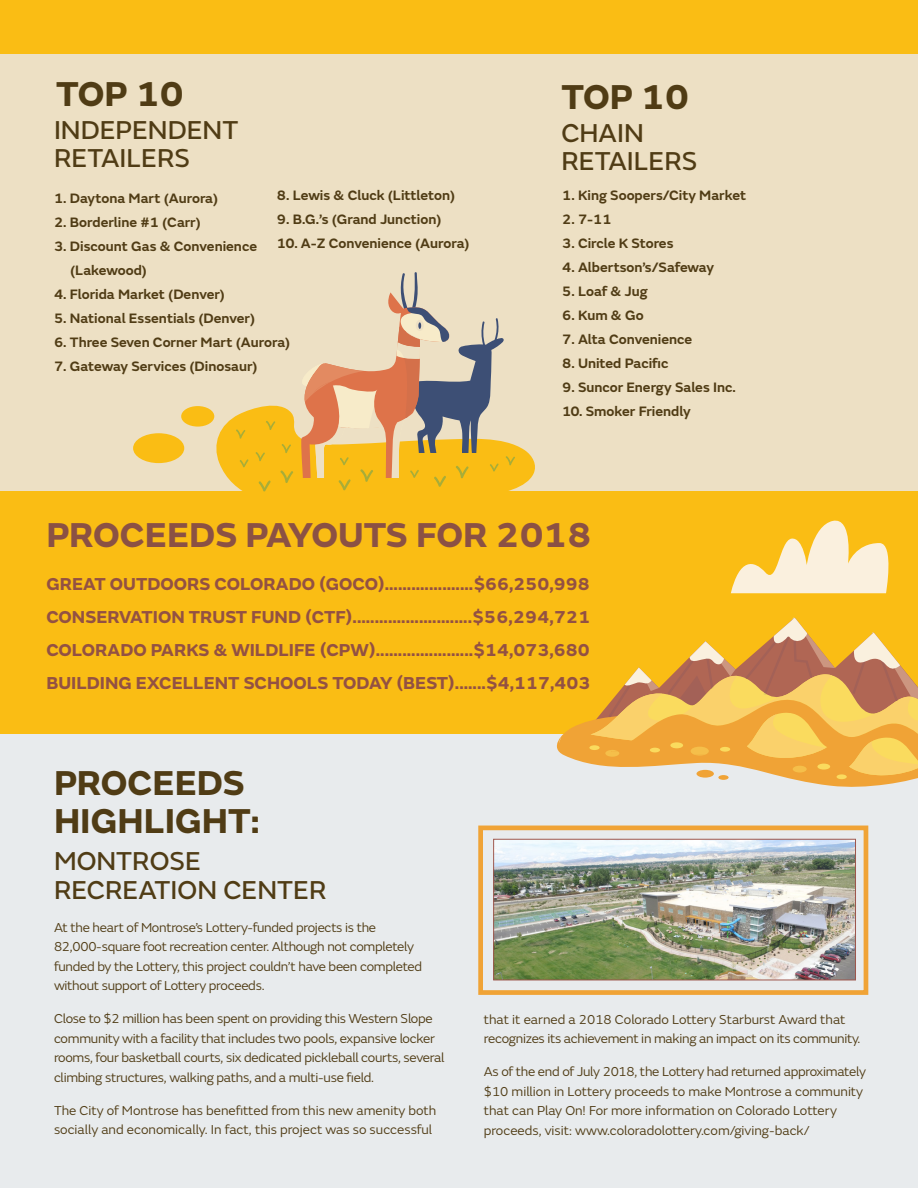
<style>
.page{position:relative;width:918px;height:1188px;background:#fabd14}
.page>*{position:absolute;margin:0;border:0;box-sizing:border-box;transform-origin:0 0}
.Body_Main{font:700 36px "FS Emeric";color:#503c15}
.Body_Main-2{font:700 36px "FS Emeric";color:#8b5144}
.Body_Main-3{font:27px "FS Emeric Core";color:#503c15}
.Body_Main-4{font:700 18px "FS Emeric";color:#935143}
.Body_Main-5{font:600 14.25px "FS Emeric";color:#503c15}
.Body_Main-6{font:13.5px/19.5px "FS Emeric";letter-spacing:-.02em;color:#503c15}
.Body_Main-7{font:13.5px/19.5px "FS Emeric";color:#503c15}
</style>
<div class="page">
<div style="left:0;top:734px;width:918px;height:454px;background:#e8ebed"></div>
<div style="left:0;top:54px;width:918px;height:436px;background:#ede0c4"></div>
<svg style="left:212px;top:272px;width:326px;height:220px"></svg>
<div style="left:181px;top:406px;width:33px;height:21px;background:#fabd14;border-radius:50%"></div>
<svg style="left:556px;top:617px;width:362px;height:170px"></svg>
<img style="left:495px;top:841px;width:359px;height:137px">
<div style="left:493px;top:839px;width:363px;height:141px;border:1px solid #9e574d"></div>
<svg style="left:731px;top:520px;width:158px;height:73px"></svg>
<div style="left:133px;top:433px;width:51px;height:30px;background:#fabd14;border-radius:50%"></div>
<div style="left:478px;top:826px;width:390px;height:169px;border:5px solid #f0a336"></div>
<p class="Body_Main" style="left:56px;top:65px;width:129px">TOP 10</p>
<p class="Body_Main-3" style="left:54px;top:110px;width:186px">INDEPENDENT</p>
<p class="Body_Main-3" style="left:54px;top:138px;width:138px">RETAILERS</p>
<p class="Body_Main-5" style="left:54px;top:187px;width:166px">1. Daytona Mart (Aurora)</p>
<p class="Body_Main-5" style="left:54px;top:211px;width:148px">2. Borderline #1 (Carr)</p>
<p class="Body_Main-5" style="left:54px;top:235px;width:205px">3. Discount Gas &amp; Convenience</p>
<p class="Body_Main-5" style="left:70px;top:259px;width:78px">(Lakewood)</p>
<p class="Body_Main-5" style="left:54px;top:283px;width:172px">4. Florida Market (Denver)</p>
<p class="Body_Main-5" style="left:54px;top:307px;width:203px">5. National Essentials (Denver)</p>
<p class="Body_Main-5" style="left:54px;top:331px;width:238px">6. Three Seven Corner Mart (Aurora)</p>
<p class="Body_Main-5" style="left:54px;top:355px;width:205px">7. Gateway Services (Dinosaur)</p>
<p class="Body_Main-5" style="left:277px;top:184px;width:180px">8. Lewis &amp; Cluck (Littleton)</p>
<p class="Body_Main-5" style="left:277px;top:208px;width:166px">9. B.G.’s (Grand Junction)</p>
<p class="Body_Main-5" style="left:277px;top:232px;width:194px">10. A-Z Convenience (Aurora)</p>
<p class="Body_Main" style="left:561px;top:68px;width:129px">TOP 10</p>
<p class="Body_Main-3" style="left:561px;top:113px;width:84px">CHAIN</p>
<p class="Body_Main-3" style="left:561px;top:141px;width:138px">RETAILERS</p>
<p class="Body_Main-5" style="left:562px;top:184px;width:186px">1. King Soopers/City Market</p>
<p class="Body_Main-5" style="left:562px;top:208px;width:51px">2. 7-11</p>
<p class="Body_Main-5" style="left:562px;top:232px;width:113px">3. Circle K Stores</p>
<p class="Body_Main-5" style="left:562px;top:256px;width:153px">4. Albertson’s/Safeway</p>
<p class="Body_Main-5" style="left:562px;top:280px;width:87px">5. Loaf &amp; Jug</p>
<p class="Body_Main-5" style="left:562px;top:304px;width:83px">6. Kum &amp; Go</p>
<p class="Body_Main-5" style="left:562px;top:328px;width:132px">7. Alta Convenience</p>
<p class="Body_Main-5" style="left:562px;top:352px;width:108px">8. United Pacific</p>
<p class="Body_Main-5" style="left:562px;top:376px;width:175px">9. Suncor Energy Sales Inc.</p>
<p class="Body_Main-5" style="left:562px;top:400px;width:130px">10. Smoker Friendly</p>
<p class="Body_Main-2" style="left:46px;top:506px;width:547px">PROCEEDS PAYOUTS FOR 2018</p>
<p class="Body_Main-4" style="left:46px;top:570px;width:545px">GREAT OUTDOORS COLORADO (GOCO)....................$66,250,998</p>
<p class="Body_Main-4" style="left:46px;top:603px;width:546px">CONSERVATION TRUST FUND (CTF)...........................$56,294,721</p>
<p class="Body_Main-4" style="left:46px;top:636px;width:545px">COLORADO PARKS &amp; WILDLIFE (CPW)......................$14,073,680</p>
<p class="Body_Main-4" style="left:46px;top:669px;width:546px">BUILDING EXCELLENT SCHOOLS TODAY (BEST).......$4,117,403</p>
<p class="Body_Main" style="left:54px;top:754px;width:192px">PROCEEDS</p>
<p class="Body_Main" style="left:54px;top:792px;width:207px">HIGHLIGHT:</p>
<p class="Body_Main-3" style="left:54px;top:841px;width:148px">MONTROSE</p>
<p class="Body_Main-3" style="left:54px;top:870px;width:274px">RECREATION CENTER</p>
<p class="Body_Main-6" style="left:54px;top:917px;width:370px">At the heart of Montrose’s Lottery-funded projects is the 82,000-square foot recreation center. Although not completely funded by the Lottery, this project couldn’t have been completed without support of Lottery proceeds.</p>
<p class="Body_Main-6" style="left:54px;top:1008px;width:392px">Close to $2 million has been spent on providing this Western Slope community with a facility that includes two pools, expansive locker rooms, four basketball courts, six dedicated pickleball courts, several climbing structures, walking paths, and a multi-use field.</p>
<p class="Body_Main-7" style="left:54px;top:1100px;width:384px">The City of Montrose has benefitted from this new amenity both socially and economically. In fact, this project was so successful</p>
<p class="Body_Main-6" style="left:484px;top:1009px;width:378px">that it earned a 2018 Colorado Lottery Starburst Award that recognizes its achievement in making an impact on its community.</p>
<p class="Body_Main-7" style="left:484px;top:1061px;width:384px">As of the end of July 2018, the Lottery had returned approximately $10 million in Lottery proceeds to make Montrose a community that can Play On! For more information on Colorado Lottery proceeds, visit: www.coloradolottery.com/giving-back/</p>
</div>
